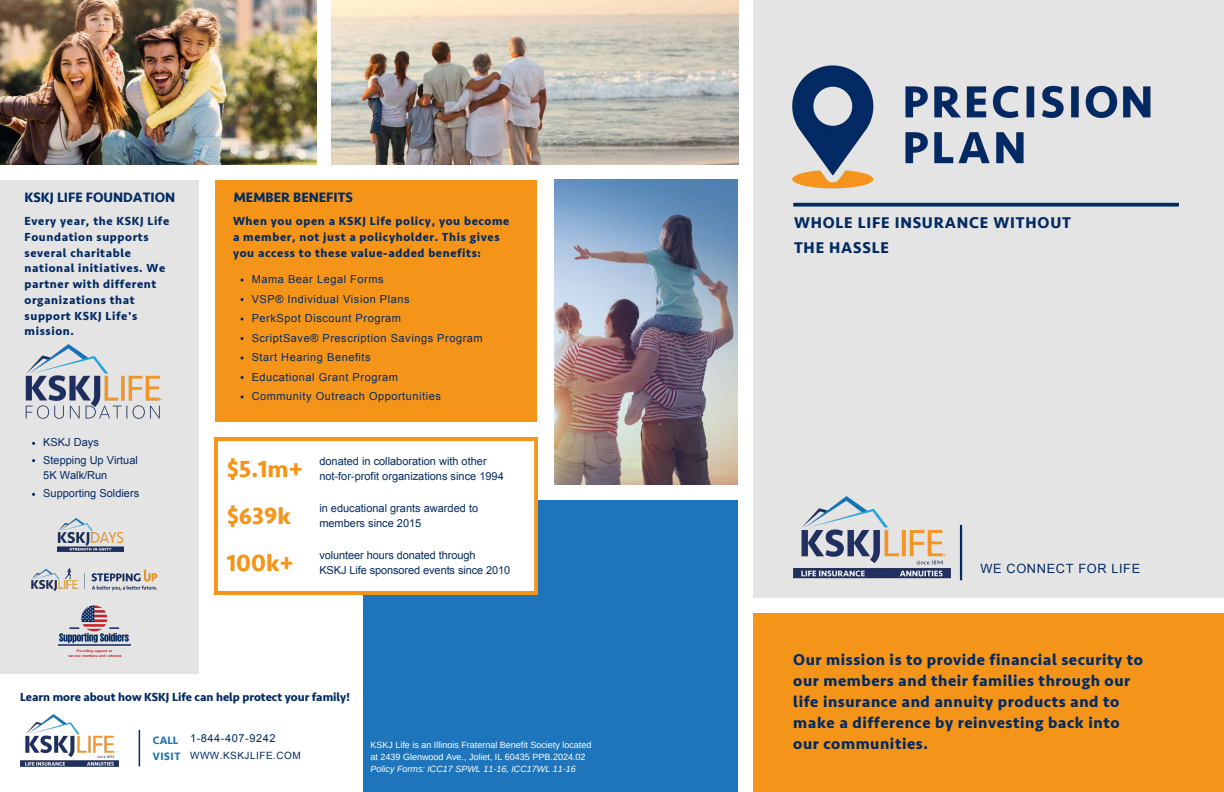
<style>
.page{position:relative;width:1224px;height:792px;background:#fff}
.page>*{position:absolute;margin:0;border:0;box-sizing:border-box;transform-origin:0 0}
.t1{font:700 24px "Seravek";color:#f49519}
.t2{font:700 16px/21px "Seravek";letter-spacing:.035em;color:#022a63}
.t3{font:700 14px "Seravek";color:#022a63}
.t4{font:12.8px "Arial";letter-spacing:.05em;color:#022a63}
.t5{font:700 12px/15.8px "Seravek";letter-spacing:.05em;color:#022a63}
.t6{font:700 12px "Seravek";color:#022a63}
.t7{font:11px/15px "Arial";color:#022a63}
.t8{font:11px "Arial";letter-spacing:.05em;color:#022a63}
.t9{font:700 11px/16.5px "Seravek";letter-spacing:.05em;color:#1e75bb}
.t10{font:10px "Arial";letter-spacing:.05em;color:#022a63}
.t11{font:9px/12px "Arimo";color:#fff}
.t12{font:italic 9px "Arimo";color:#fff}
</style>
<div class="page">
<div style="left:753px;top:613px;width:471px;height:179px;background:#f49519"></div>
<img style="left:0;top:0;width:316px;height:165px">
<div style="left:753px;top:0;width:471px;height:597px;background:#e4e4e4"></div>
<svg style="left:793px;top:203px;width:386px;height:4px;background:#1b3e71"></svg>
<img style="left:554px;top:180px;width:183px;height:304px">
<div style="left:363px;top:500px;width:375px;height:292px;background:#1e75bb"></div>
<svg style="left:214px;top:437px;width:324px;height:158px"></svg>
<div style="left:0;top:180px;width:199px;height:494px;background:#e4e4e4"></div>
<hr style="left:960px;top:525px;width:2px;height:55px;background:#022a63">
<img style="left:332px;top:0;width:406px;height:165px">
<img style="left:20px;top:715px;width:98px;height:52px">
<hr style="left:139px;top:730px;width:1px;height:36px;background:#022a63">
<div style="left:215px;top:180px;width:322px;height:242px;background:#f49519"></div>
<img style="left:793px;top:497px;width:158px;height:82px">
<img style="left:792px;top:65px;width:359px;height:124px">
<img style="left:31px;top:568px;width:127px;height:23px">
<img style="left:58px;top:518px;width:66px;height:33px">
<img style="left:58px;top:605px;width:73px;height:55px">
<img style="left:25px;top:344px;width:138px;height:75px">
<p class="t3" style="left:25px;top:189px;width:152px">KSKJ LIFE FOUNDATION</p>
<p class="t3" style="left:234px;top:189px;width:120px">MEMBER BENEFITS</p>
<p class="t5" style="left:25px;top:213px;width:146px">Every year, the KSKJ Life<br>Foundation supports several charitable national initiatives. We partner with different organizations that support KSKJ Life's mission.</p>
<p class="t2" style="left:794px;top:211px;width:278px;line-height:24.8px">WHOLE LIFE INSURANCE WITHOUT<br>THE HASSLE</p>
<h1 class="t5" style="left:233px;top:213px;width:278px">When you open a KSKJ Life policy, you become a member, not just a policyholder. This gives you access to these value-added benefits:</h1>
<p class="t8" style="left:252px;top:273px;width:133px">Mama Bear Legal Forms</p>
<h4 class="t8" style="left:252px;top:293px;width:159px">VSP® Individual Vision Plans</h4>
<h1 class="t8" style="left:252px;top:312px;width:151px">PerkSpot Discount Program</h1>
<p class="t8" style="left:252px;top:332px;width:233px">ScriptSave® Prescription Savings Program</p>
<p class="t8" style="left:252px;top:351px;width:120px">Start Hearing Benefits</p>
<h1 class="t8" style="left:252px;top:371px;width:148px">Educational Grant Program</h1>
<p class="t8" style="left:252px;top:390px;width:191px">Community Outreach Opportunities</p>
<p class="t7" style="left:43px;top:435px;width:57px">KSKJ Days</p>
<p class="t7" style="left:43px;top:452px;width:96px;line-height:15.8px">Stepping Up Virtual<br>5K Walk/Run</p>
<h5 class="t7" style="left:43px;top:486px;width:97px">Supporting Soldiers</h5>
<p class="t1" style="left:227px;top:455px;width:78px">$5.1m+</p>
<p class="t7" style="left:319px;top:454px;width:169px">donated in collaboration with other</p>
<p class="t7" style="left:319px;top:469px;width:186px">not-for-profit organizations since 1994</p>
<p class="t1" style="left:227px;top:502px;width:66px">$639k</p>
<p class="t7" style="left:319px;top:501px;width:160px">in educational grants awarded to members since 2015</p>
<h6 class="t1" style="left:227px;top:549px;width:69px">100k+</h6>
<p class="t7" style="left:319px;top:548px;width:158px">volunteer hours donated through</p>
<p class="t7" style="left:319px;top:563px;width:193px">KSKJ Life sponsored events since 2010</p>
<p class="t6" style="left:20px;top:690px;width:332px">Learn more about how KSKJ Life can help protect your family!</p>
<h4 class="t8" style="left:190px;top:732px;width:87px">1-844-407-9242</h4>
<p class="t10" style="left:190px;top:750px;width:112px">WWW.KSKJLIFE.COM</p>
<p class="t9" style="left:153px;top:732px;width:29px">CALL<br>VISIT</p>
<p class="t11" style="left:371px;top:739px;width:222px">KSKJ Life is an Illinois Fraternal Benefit Society located at 2439 Glenwood Ave., Joliet, IL 60435 PPB.2024.02</p>
<p class="t12" style="left:371px;top:764px;width:207px">Policy Forms: ICC17 SPWL 11-16, ICC17WL 11-16</p>
<p class="t4" style="left:981px;top:561px;width:161px">WE CONNECT FOR LIFE</p>
<p class="t2" style="left:793px;top:650px;width:351px">Our mission is to provide financial security to our members and their families through our life insurance and annuity products and to make a difference by reinvesting back into our communities.</p>
</div>
